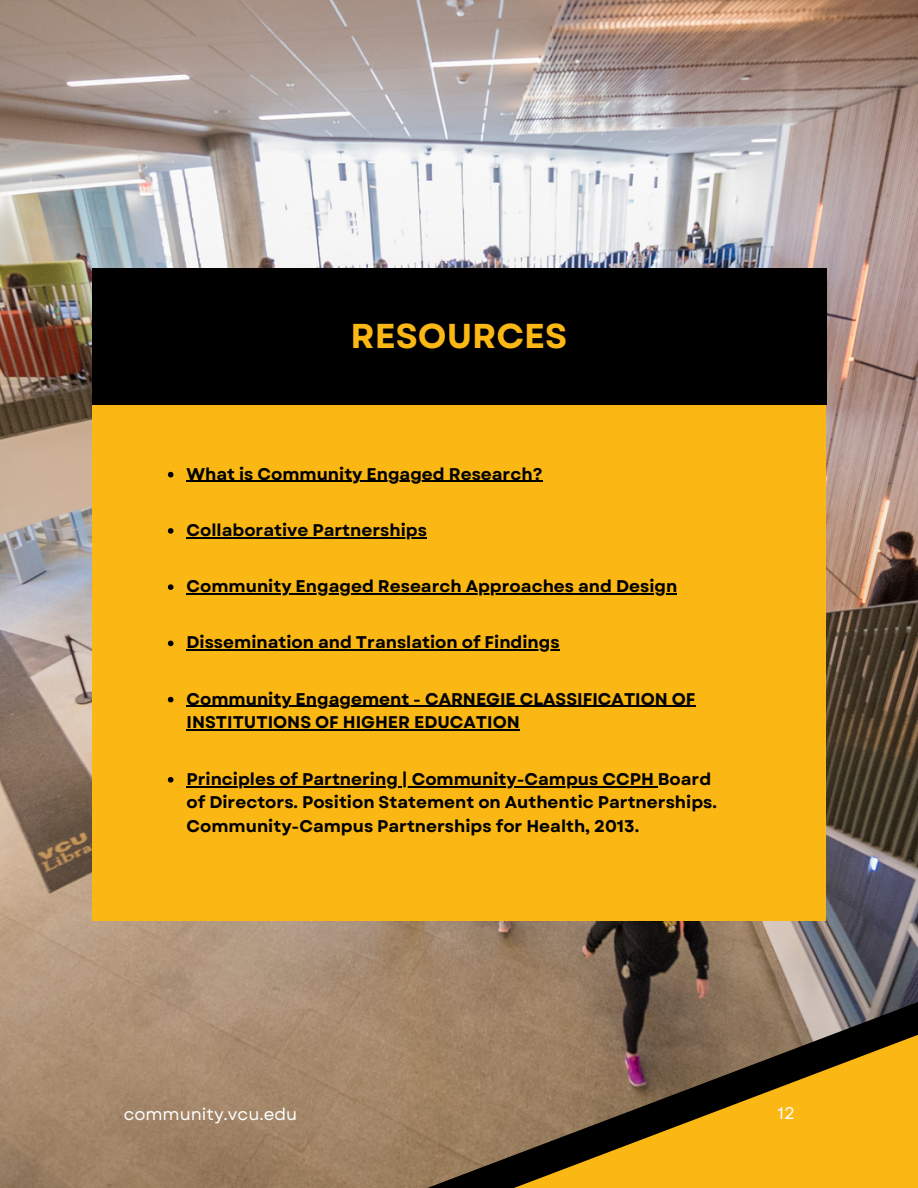
<style>
.page{position:relative;width:918px;height:1188px;background:#fff}
.page>*{position:absolute;margin:0;border:0;box-sizing:border-box;transform-origin:0 0}
.t1{font:700 34.5px "Garet";color:#fbb714}
.t2{font:700 16.95px/23.7px "Garet";color:#000}
.t3{font:16.95px "Garet";color:#fff}
</style>
<div class="page">
<img style="left:0;top:0;width:918px;height:1188px">
<div style="left:92px;top:268px;width:734px;height:652px;background:#fbb714"></div>
<svg style="left:249px;top:920px;width:81px;height:268px;background:#a78b70"></svg>
<svg style="left:330px;top:775px;width:588px;height:413px"></svg>
<svg style="left:774px;top:980px;width:144px;height:208px;background:#b98d29"></svg>
<svg style="left:168px;top:472px;width:5px;height:5px"></svg>
<hr style="left:187px;top:481px;width:356px;height:1px;background:#000">
<svg style="left:168px;top:528px;width:5px;height:6px"></svg>
<hr style="left:187px;top:537px;width:240px;height:1px;background:#000">
<svg style="left:168px;top:584px;width:5px;height:6px"></svg>
<hr style="left:187px;top:593px;width:490px;height:1px;background:#000">
<svg style="left:168px;top:641px;width:5px;height:5px"></svg>
<hr style="left:187px;top:650px;width:373px;height:1px;background:#000">
<svg style="left:168px;top:697px;width:5px;height:5px"></svg>
<hr style="left:187px;top:706px;width:509px;height:1px;background:#000">
<hr style="left:187px;top:729px;width:333px;height:2px;background:#000">
<svg style="left:168px;top:777px;width:5px;height:6px"></svg>
<hr style="left:187px;top:786px;width:471px;height:1px;background:#000">
<div style="left:92px;top:268px;width:734px;height:136px;background:#000"></div>
<h1 class="t1" style="left:351px;top:311px;width:218px">RESOURCES</h1>
<p class="t2" style="left:187px;top:462px;width:358px">What is Community Engaged Research?</p>
<p class="t2" style="left:187px;top:518px;width:242px">Collaborative Partnerships</p>
<p class="t2" style="left:187px;top:575px;width:492px">Community Engaged Research Approaches and Design</p>
<p class="t2" style="left:187px;top:631px;width:375px">Dissemination and Translation of Findings</p>
<p class="t2" style="left:187px;top:687px;width:511px">Community Engagement - CARNEGIE CLASSIFICATION OF<br>INSTITUTIONS OF HIGHER EDUCATION</p>
<p class="t2" style="left:187px;top:767px;width:532px">Principles of Partnering | Community-Campus CCPH Board of Directors. Position Statement on Authentic Partnerships.<br>Community-Campus Partnerships for Health, 2013.</p>
<p class="t3" style="left:124px;top:1102px;width:175px">community.vcu.edu</p>
<p class="t3" style="left:778px;top:1101px;width:19px">12</p>
</div>
